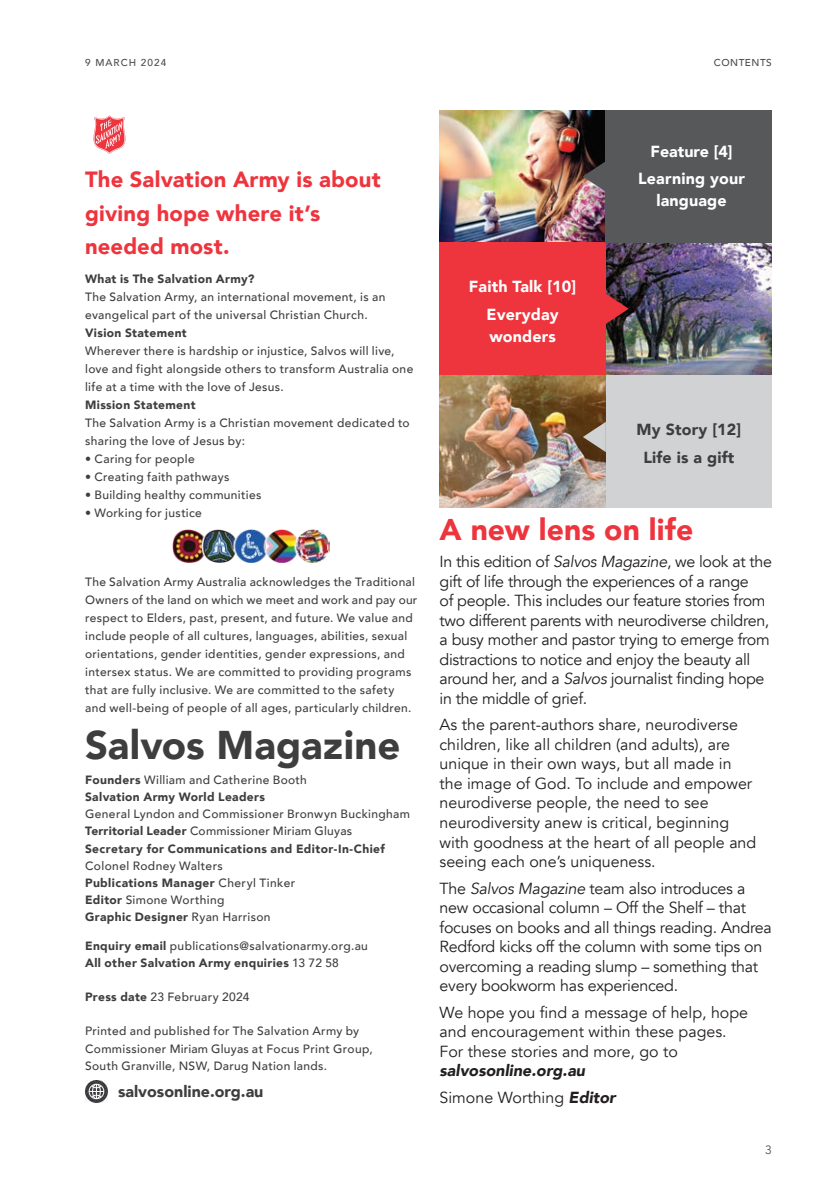
<style>
.page{position:relative;width:840px;height:1191px;background:#fff}
.page>*{position:absolute;margin:0;border:0;box-sizing:border-box;transform-origin:0 0}
.t1{font:900 40px "Avenir";color:#3e3e3f}
.Salvos_Header{font:900 30px "Avenir";letter-spacing:.005em;color:#ee343d}
.Salvos_Header-2{font:900 22px/33px "Avenir";letter-spacing:.005em;color:#ee343d}
.Editorial_text{font:16px/19.4px "Avenir";letter-spacing:-.015em;color:#231f20}
.Contents{font:900 16px/22px "Avenir";letter-spacing:.01em;color:#fff}
.Contents-2{font:900 16px "Avenir";letter-spacing:.01em;color:#3e3e3f}
.Gotham_Book_Body_Text{font:900 16px "Avenir";color:#3e3e3f}
.Editorial_Details{font:500 12px/18px "Avenir";letter-spacing:.03em;color:#3e3e3f}
.Editorial_Details-2{font:900 12px/17.2px "Avenir";letter-spacing:.03em;color:#3e3e3f}
.t2{font:12px "Avenir";color:#4b4c4d}
.Page_name_-_Right{font:500 10px "Avenir";letter-spacing:.05em;color:#4b4c4d}
.s1{font-weight:900}
.s2{font-weight:500}
.s3{font-style:italic}
.s4{font-weight:900;font-style:italic}
</style>
<div class="page">
<img style="left:439px;top:110px;width:166px;height:133px">
<img style="left:605px;top:243px;width:166px;height:132px">
<div style="left:605px;top:375px;width:166px;height:132px;background:#d1d2d4"></div>
<img style="left:439px;top:375px;width:166px;height:132px">
<div style="left:439px;top:243px;width:166px;height:132px;background:#ee343d"></div>
<div style="left:605px;top:110px;width:166px;height:133px;background:#57585a"></div>
<svg style="left:605px;top:293px;width:23px;height:31px"></svg>
<svg style="left:582px;top:422px;width:23px;height:30px"></svg>
<svg style="left:582px;top:161px;width:23px;height:31px"></svg>
<svg style="left:93px;top:116px;width:32px;height:38px"></svg>
<img style="left:85px;top:1080px;width:22px;height:22px">
<img style="left:173px;top:529px;width:156px;height:33px">
<p class="Page_name_-_Right" style="left:85px;top:54px;width:29px">9 March</p>
<p class="Page_name_-_Right" style="left:141px;top:54px;width:27px">2024</p>
<p class="Page_name_-_Right" style="left:713px;top:54px;width:59px">CONTENTS</p>
<p class="Salvos_Header-2" style="left:85px;top:163px;width:297px">The Salvation Army is about giving hope where it’s needed most.</p>
<p class="Editorial_Details-2" style="left:85px;top:270px;width:171px">What is The Salvation Army?</p>
<p class="Editorial_Details" style="left:85px;top:287px;width:301px">The Salvation Army, an international movement, is an evangelical part of the universal Christian Church.</p>
<p class="Editorial_Details-2" style="left:85px;top:324px;width:103px">Vision Statement</p>
<p class="Editorial_Details" style="left:85px;top:341px;width:329px">Wherever there is hardship or injustice, Salvos will live, love and fight alongside others to transform Australia one life at a time with the love of Jesus.</p>
<p class="Editorial_Details-2" style="left:85px;top:396px;width:112px">Mission Statement</p>
<p class="Editorial_Details" style="left:85px;top:413px;width:326px">The Salvation Army is a Christian movement dedicated to sharing the love of Jesus by:</p>
<p class="Editorial_Details" style="left:85px;top:449px;width:111px">• Caring for people</p>
<p class="Editorial_Details" style="left:85px;top:467px;width:146px">• Creating faith pathways</p>
<p class="Editorial_Details" style="left:85px;top:485px;width:178px">• Building healthy communities</p>
<p class="Editorial_Details" style="left:85px;top:503px;width:118px">• Working for justice</p>
<p class="Editorial_Details" style="left:85px;top:572px;width:333px">The Salvation Army Australia acknowledges the Traditional Owners of the land on which we meet and work and pay our respect to Elders, past, present, and future. We value and include people of all cultures, languages, abilities, sexual orientations, gender identities, gender expressions, and intersex status. We are committed to providing programs that are fully inclusive. We are committed to the safety and well-being of people of all ages, particularly children.</p>
<p class="t1" style="left:85px;top:710px;width:316px">Salvos Magazine</p>
<p class="Editorial_Details" style="left:85px;top:770px;width:326px;line-height:17.2px"><span class="s1">Founders</span> William and Catherine Booth<br><span class="s1">Salvation Army World Leaders<br></span>General Lyndon and Commissioner Bronwyn Buckingham <span class="s1">Territorial Leader</span> Commissioner Miriam Gluyas <span class="s1">Secretary for Communications and Editor-In-Chief </span>Colonel Rodney Walters<br><span class="s1">Publications Manager</span> Cheryl Tinker<br><span class="s1">Editor</span> Simone Worthing<br><span class="s1">Graphic Designer</span> Ryan Harrison</p>
<p class="Editorial_Details-2" style="left:85px;top:936px;width:284px">Enquiry email <span class="s2">publications@salvationarmy.org.au<br></span>All other Salvation Army enquiries <span class="s2">13 72 58</span></p>
<p class="Editorial_Details" style="left:85px;top:987px;width:166px"><span class="s1">Press date</span> 23 February 2024</p>
<p class="Editorial_Details" style="left:85px;top:1022px;width:289px;line-height:17.2px">Printed and published for The Salvation Army by<br>Commissioner Miriam Gluyas at Focus Print Group,<br>South Granville, NSW, Darug Nation lands.</p>
<p class="Gotham_Book_Body_Text" style="left:118px;top:1077px;width:147px">salvosonline.org.au</p>
<p class="Contents" style="left:468px;top:275px;width:109px">Faith Talk [10]</p>
<p class="Contents" style="left:486px;top:303px;width:74px">Everyday wonders</p>
<p class="Contents" style="left:650px;top:140px;width:84px">Feature [4]</p>
<p class="Contents" style="left:637px;top:167px;width:108px;text-align:center">Learning your language</p>
<p class="Contents-2" style="left:636px;top:416px;width:106px">My Story [12]</p>
<p class="Contents-2" style="left:643px;top:444px;width:92px">Life is a gift</p>
<p class="Salvos_Header" style="left:439px;top:504px;width:255px">A new lens on life</p>
<p class="Editorial_text" style="left:439px;top:552px;width:333px">In this edition of <span class="s3">Salvos Magazine</span>, we look at the gift of life through the experiences of a range<br>of people. This includes our feature stories from two different parents with neurodiverse children, a busy mother and pastor trying to emerge from distractions to notice and enjoy the beauty all around her, and a <span class="s3">Salvos</span> journalist finding hope in the middle of grief.</p>
<p class="Editorial_text" style="left:439px;top:715px;width:318px">As the parent-authors share, neurodiverse children, like all children (and adults), are unique in their own ways, but all made in the image of God. To include and empower neurodiverse people, the need to see neurodiversity anew is critical, beginning with goodness at the heart of all people and seeing each one’s uniqueness.</p>
<p class="Editorial_text" style="left:439px;top:878px;width:333px">The <span class="s3">Salvos Magazine</span> team also introduces a new occasional column – Off the Shelf – that focuses on books and all things reading. Andrea Redford kicks off the column with some tips on overcoming a reading slump – something that every bookworm has experienced.</p>
<p class="Editorial_text" style="left:439px;top:1002px;width:310px">We hope you find a message of help, hope and encouragement within these pages.<br>For these stories and more, go to <span class="s4">salvosonline.org.au</span></p>
<p class="Editorial_text" style="left:439px;top:1087px;width:177px">Simone Worthing <span class="s4">Editor</span></p>
<p class="t2" style="left:764px;top:1142px;width:8px">3</p>
</div>
